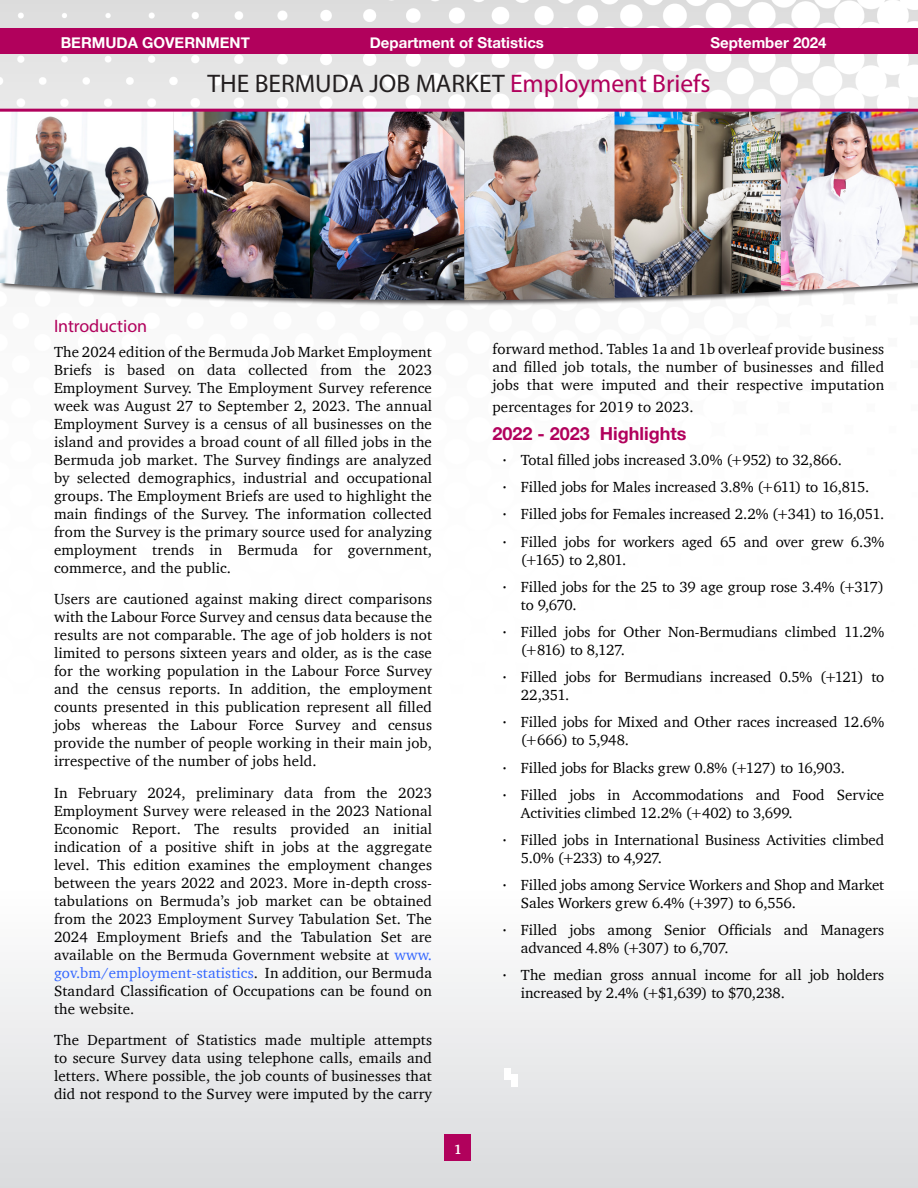
<style>
.page{position:relative;width:918px;height:1188px;background:#fff}
.page>*{position:absolute;margin:0;border:0;box-sizing:border-box;transform-origin:0 0}
.t1{font:25.5px "Myriad Pro";color:#231f20}
.t2{font:700 18px "Helvetica Neue";color:#b1015c}
.t3{font:18px "Myriad Pro";color:#b1015c}
.t4{font:15px/18px "Charter";color:#000}
.t5{font:700 15px "Helvetica Neue";color:#fff}
.t6{font:700 13.5px "Charter";color:#fff}
.s1{color:#b1015c}
.s2{color:#36f}
.s3{font-family:"Myriad Pro";font-size:18px}
</style>
<div class="page">
<div style="left:0;top:888px;width:918px;height:300px;background:#e6e7e9"></div>
<div style="left:444px;top:1134px;width:27px;height:27px;background:#b1015c"></div>
<img style="left:0;top:0;width:918px;height:988px">
<div style="left:0;top:28px;width:918px;height:26px;background:#b1015c"></div>
<div style="left:511px;top:1074px;width:6px;height:13px;background:#fff"></div>
<div style="left:504px;top:1068px;width:7px;height:12px;background:#fff"></div>
<div style="left:0;top:109px;width:918px;height:197px;background:#231f20;opacity:.75"></div>
<img style="left:0;top:112px;width:174px;height:182px">
<img style="left:174px;top:112px;width:442px;height:188px">
<img style="left:615px;top:112px;width:166px;height:186px">
<img style="left:781px;top:112px;width:137px;height:179px">
<hr style="left:0;top:109px;width:918px;height:3px;background:#b1015c">
<p class="t5" style="left:61px;top:31px;width:191px">BERMUDA GOVERNMENT</p>
<p class="t5" style="left:370px;top:31px;width:176px">Department of Statistics</p>
<p class="t5" style="left:710px;top:31px;width:118px">September 2024</p>
<p class="t1" style="left:207px;top:68px;width:505px">THE BERMUDA JOB MARKET <span class="s1">Employment Briefs</span></p>
<p class="t3" style="left:54px;top:315px;width:95px">Introduction</p>
<p class="t4" style="left:54px;top:342px;width:380px;text-align:justify">The 2024 edition of the Bermuda Job Market Employment Briefs is based on data collected from the 2023<br>Employment Survey. The Employment Survey reference week was August 27 to September 2, 2023. The annual Employment Survey is a census of all businesses on the island and provides a broad count of all filled jobs in the Bermuda job market. The Survey findings are analyzed by selected demographics, industrial and occupational groups. The Employment Briefs are used to highlight the main findings of the Survey. The information collected from the Survey is the primary source used for analyzing employment trends in Bermuda for government, commerce, and the public.</p>
<p class="t4" style="left:54px;top:590px;width:380px;text-align:justify">Users are cautioned against making direct comparisons with the Labour Force Survey and census data because the results are not comparable. The age of job holders is not limited to persons sixteen years and older, as is the case for the working population in the Labour Force Survey and the census reports. In addition, the employment counts presented in this publication represent all filled jobs whereas the Labour Force Survey and census provide the number of people working in their main job, irrespective of the number of jobs held.</p>
<p class="t4" style="left:54px;top:783px;width:380px;text-align:justify">In February 2024, preliminary data from the 2023<br>Employment Survey were released in the 2023 National Economic Report. The results provided an initial indication of a positive shift in jobs at the aggregate level. This edition examines the employment changes between the years 2022 and 2023. More in-depth cross&shy;tabulations on Bermuda’s job market can be obtained from the 2023 Employment Survey Tabulation Set. The 2024 Employment Briefs and the Tabulation Set are available on the Bermuda Government website at <span class="s2">www. gov.bm/employment-statistics</span>. In addition, our Bermuda Standard Classification of Occupations can be found on the website.</p>
<p class="t4" style="left:54px;top:1031px;width:380px;text-align:justify">The Department of Statistics made multiple attempts to secure Survey data using telephone calls, emails and letters. Where possible, the job counts of businesses that did not respond to the Survey were imputed by the carry</p>
<p class="t6" style="left:454px;top:1138px;width:9px">1</p>
<p class="t4" style="left:492px;top:339px;width:393px;text-align:justify">forward method. Tables 1a and 1b overleaf provide business and filled job totals, the number of businesses and filled jobs that were imputed and their respective imputation</p>
<p class="t4" style="left:492px;top:398px;width:203px">percentages for 2019 to 2023.</p>
<p class="t2" style="left:492px;top:420px;width:196px">2022 - 2023 Highlights</p>
<p class="t4" style="left:503px;top:451px;width:340px"><span class="s3">·</span> Total filled jobs increased 3.0% (+952) to 32,866.</p>
<p class="t4" style="left:503px;top:478px;width:368px"><span class="s3">·</span> Filled jobs for Males increased 3.8% (+611) to 16,815.</p>
<p class="t4" style="left:503px;top:505px;width:383px"><span class="s3">·</span> Filled jobs for Females increased 2.2% (+341) to 16,051.</p>
<p class="t4" style="left:521px;top:532px;width:365px;text-indent:-18px"><span class="s3">·</span> Filled jobs for workers aged 65 and over grew 6.3% (+165) to 2,801.</p>
<p class="t4" style="left:521px;top:577px;width:365px;text-indent:-18px"><span class="s3">·</span> Filled jobs for the 25 to 39 age group rose 3.4% (+317) to 9,670.</p>
<p class="t4" style="left:521px;top:623px;width:365px;text-indent:-18px"><span class="s3">·</span> Filled jobs for Other Non-Bermudians climbed 11.2% (+816) to 8,127.</p>
<p class="t4" style="left:521px;top:668px;width:365px;text-indent:-18px"><span class="s3">·</span> Filled jobs for Bermudians increased 0.5% (+121) to<br>22,351.</p>
<p class="t4" style="left:521px;top:713px;width:365px;text-indent:-18px"><span class="s3">·</span> Filled jobs for Mixed and Other races increased 12.6% (+666) to 5,948.</p>
<p class="t4" style="left:503px;top:758px;width:343px"><span class="s3">·</span> Filled jobs for Blacks grew 0.8% (+127) to 16,903.</p>
<p class="t4" style="left:521px;top:785px;width:365px;text-indent:-18px"><span class="s3">·</span> Filled jobs in Accommodations and Food Service<br>Activities climbed 12.2% (+402) to 3,699.</p>
<p class="t4" style="left:521px;top:831px;width:365px;text-indent:-18px"><span class="s3">·</span> Filled jobs in International Business Activities climbed<br>5.0% (+233) to 4,927.</p>
<p class="t4" style="left:521px;top:876px;width:365px;text-indent:-18px"><span class="s3">·</span> Filled jobs among Service Workers and Shop and Market<br>Sales Workers grew 6.4% (+397) to 6,556.</p>
<p class="t4" style="left:521px;top:921px;width:365px;text-indent:-18px"><span class="s3">·</span> Filled jobs among Senior Officials and Managers advanced 4.8% (+307) to 6,707.</p>
<p class="t4" style="left:521px;top:966px;width:365px;text-indent:-18px"><span class="s3">·</span> The median gross annual income for all job holders increased by 2.4% (+$1,639) to $70,238.</p>
</div>
